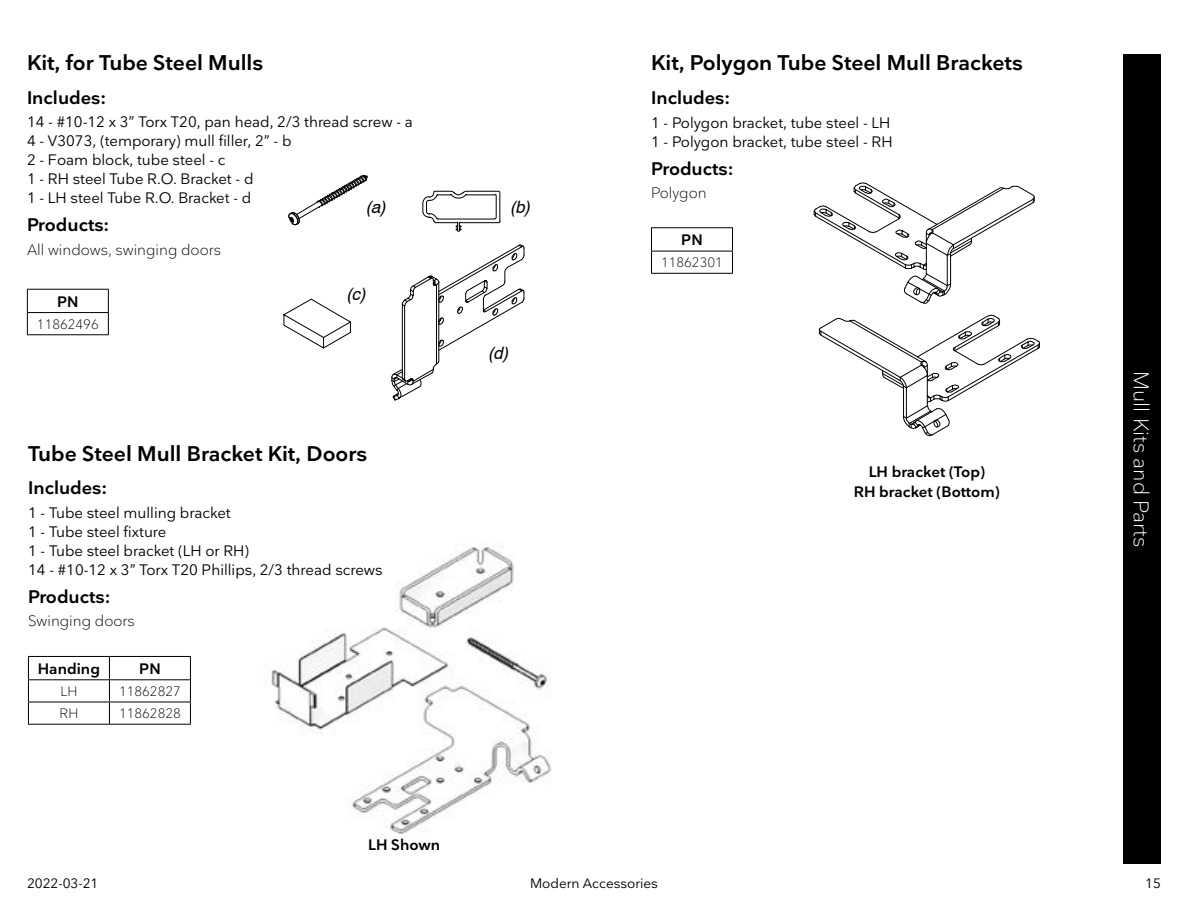
<style>
.page{position:relative;width:1188px;height:918px;background:#fff}
.page>*{position:absolute;margin:0;border:0;box-sizing:border-box;transform-origin:0 0}
.t1{font:600 21px "Nationale";color:#000101}
.t2{font:300 21px "Nationale";color:#fff}
.t3{font:600 18px "Nationale";color:#000}
.t4{font:italic 17.1px "Helvetica";color:#000}
.t5{font:15px/19px "Nationale";color:#000}
.t6{font:300 15px "Nationale";color:#000}
.t7{font:600 15px/20.1px "Nationale";color:#000101;text-align:center}
.t8{font:600 15px "Nationale";color:#000}
.t9{font:300 13.5px "Nationale";color:#000}
.t10{font:13.5px "Nationale";color:#000101}
</style>
<div class="page">
<div style="left:1123px;top:54px;width:38px;height:810px;background:#000"></div>
<svg style="left:288px;top:174px;width:80px;height:52px"></svg>
<svg style="left:422px;top:190px;width:79px;height:42px"></svg>
<svg style="left:283px;top:298px;width:68px;height:51px"></svg>
<svg style="left:391px;top:244px;width:134px;height:157px"></svg>
<hr style="left:27px;top:289px;width:82px;height:1px;background:#000">
<hr style="left:27px;top:312px;width:82px;height:1px;background:#000">
<svg style="left:27px;top:290px;width:1px;height:44px"></svg>
<svg style="left:108px;top:290px;width:1px;height:44px"></svg>
<hr style="left:27px;top:334px;width:82px;height:1px;background:#000">
<svg style="left:813px;top:182px;width:222px;height:122px"></svg>
<hr style="left:926px;top:243px;width:1px;height:31px;background:#000">
<hr style="left:950px;top:254px;width:1px;height:30px;background:#000">
<hr style="left:947px;top:255px;width:1px;height:31px;background:#000">
<svg style="left:819px;top:314px;width:221px;height:123px"></svg>
<hr style="left:927px;top:375px;width:1px;height:31px;background:#000">
<hr style="left:903px;top:386px;width:1px;height:30px;background:#000">
<hr style="left:906px;top:388px;width:1px;height:30px;background:#000">
<hr style="left:651px;top:227px;width:82px;height:1px;background:#000">
<hr style="left:651px;top:251px;width:82px;height:1px;background:#000">
<svg style="left:651px;top:228px;width:1px;height:45px"></svg>
<svg style="left:732px;top:228px;width:1px;height:45px"></svg>
<hr style="left:651px;top:273px;width:82px;height:1px;background:#000">
<img style="left:271px;top:545px;width:280px;height:289px">
<hr style="left:28px;top:656px;width:81px;height:1px;background:#000">
<hr style="left:109px;top:656px;width:82px;height:1px;background:#000">
<hr style="left:28px;top:679px;width:81px;height:1px;background:#000">
<hr style="left:109px;top:679px;width:82px;height:1px;background:#000">
<hr style="left:28px;top:702px;width:81px;height:1px;background:#000">
<svg style="left:28px;top:657px;width:1px;height:67px"></svg>
<hr style="left:109px;top:702px;width:82px;height:1px;background:#000">
<svg style="left:109px;top:657px;width:1px;height:67px"></svg>
<svg style="left:190px;top:657px;width:1px;height:67px"></svg>
<hr style="left:28px;top:724px;width:81px;height:1px;background:#000">
<hr style="left:109px;top:724px;width:82px;height:1px;background:#000">
<h1 class="t1" style="left:27px;top:49px;width:238px">Kit, for Tube Steel Mulls</h1>
<p class="t3" style="left:27px;top:86px;width:81px">Includes:</p>
<p class="t5" style="left:27px;top:112px;width:387px">14 - #10-12 x 3” Torx T20, pan head, 2/3 thread screw - a 4 - V3073, (temporary) mull filler, 2” - b<br>2 - Foam block, tube steel - c<br>1 - RH steel Tube R.O. Bracket - d<br>1 - LH steel Tube R.O. Bracket - d</p>
<p class="t3" style="left:27px;top:214px;width:84px">Products:</p>
<p class="t6" style="left:27px;top:240px;width:196px">All windows, swinging doors</p>
<p class="t4" style="left:366px;top:196px;width:22px">(a)</p>
<p class="t8" style="left:57px;top:292px;width:23px">PN</p>
<p class="t9" style="left:37px;top:316px;width:63px">11862496</p>
<p class="t4" style="left:347px;top:283px;width:21px">(c)</p>
<h1 class="t1" style="left:28px;top:440px;width:341px">Tube Steel Mull Bracket Kit, Doors</h1>
<p class="t3" style="left:28px;top:476px;width:81px">Includes:</p>
<p class="t5" style="left:28px;top:503px;width:356px">1 - Tube steel mulling bracket<br>1 - Tube steel fixture<br>1 - Tube steel bracket (LH or RH)<br>14 - #10-12 x 3” Torx T20 Phillips, 2/3 thread screws</p>
<p class="t3" style="left:28px;top:585px;width:84px">Products:</p>
<p class="t6" style="left:28px;top:612px;width:108px">Swinging doors</p>
<p class="t8" style="left:38px;top:659px;width:64px">Handing</p>
<p class="t8" style="left:139px;top:659px;width:23px">PN</p>
<p class="t9" style="left:61px;top:683px;width:18px">LH</p>
<p class="t9" style="left:119px;top:683px;width:63px">11862827</p>
<p class="t9" style="left:60px;top:705px;width:20px">RH</p>
<p class="t9" style="left:119px;top:705px;width:63px">11862828</p>
<p class="t7" style="left:368px;top:834px;width:74px">LH Shown</p>
<p class="t4" style="left:511px;top:196px;width:22px">(b)</p>
<p class="t4" style="left:489px;top:342px;width:22px">(d)</p>
<h1 class="t1" style="left:651px;top:50px;width:373px">Kit, Polygon Tube Steel Mull Brackets</h1>
<p class="t3" style="left:651px;top:86px;width:81px">Includes:</p>
<p class="t5" style="left:651px;top:113px;width:243px">1 - Polygon bracket, tube steel - LH<br>1 - Polygon bracket, tube steel - RH</p>
<p class="t3" style="left:651px;top:157px;width:84px">Products:</p>
<p class="t6" style="left:651px;top:183px;width:57px">Polygon</p>
<p class="t8" style="left:681px;top:230px;width:23px">PN</p>
<p class="t9" style="left:661px;top:254px;width:63px">11862301</p>
<p class="t7" style="left:854px;top:461px;width:147px">LH bracket (Top)<br>RH bracket (Bottom)</p>
<p class="t10" style="left:27px;top:874px;width:73px">2022-03-21</p>
<p class="t10" style="left:530px;top:874px;width:129px">Modern Accessories</p>
<h1 class="t2" style="left:1154px;top:371px;width:177px;rotate:90deg">Mull Kits and Parts</h1>
<p class="t10" style="left:1145px;top:874px;width:17px">15</p>
</div>
